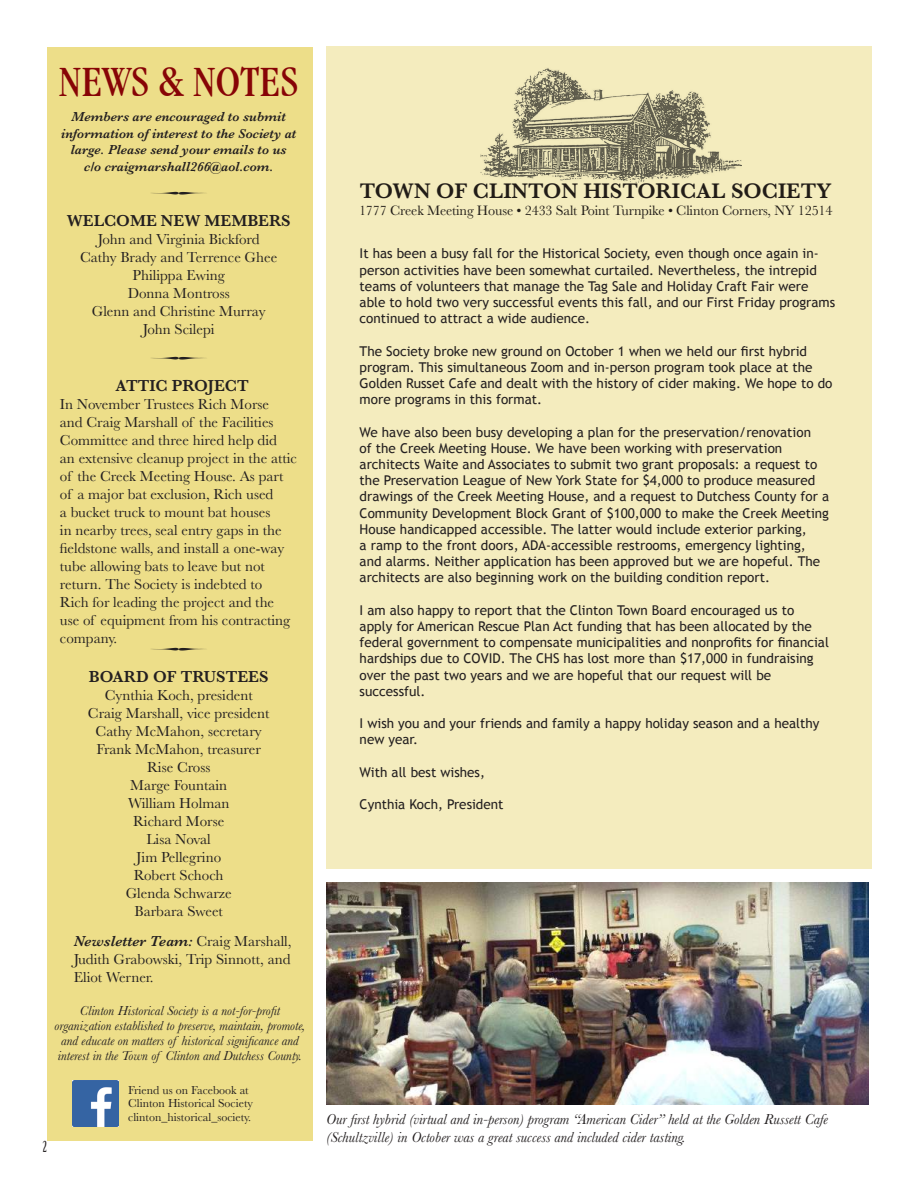
<style>
.page{position:relative;width:918px;height:1188px;background:#fff}
.page>*{position:absolute;margin:0;border:0;box-sizing:border-box;transform-origin:0 0}
.t1{font:condensed 45px "Garamond IT Cby BT";color:#870406}
.t2{font:600 21.9px "Baskerville";color:#231f20}
.t3{font:600 16.5px "Baskerville";color:#231f20}
.t4{font:15px/18px "Baskerville";color:#231f20;text-align:center}
.t5{font:italic 15px/18px "Baskerville";color:#231f20}
.t6{font:15px "Birch Std";color:#231f20}
.t7{font:14.25px "Baskerville";letter-spacing:-.01em;color:#231f20}
.t8{font:13.5px/16.2px "Trebuchet MS";color:#231f20}
.t9{font:italic 13.5px/15px "Baskerville";color:#231f20;text-align:center}
.t10{font:italic 600 13.5px/16.5px "Baskerville";color:#231f20;text-align:center}
.t11{font:12px/13.5px "Baskerville";color:#231f20}
.s1{font-weight:600;font-style:italic}
</style>
<div class="page">
<div style="left:326px;top:46px;width:546px;height:822px;background:#f4ecbe"></div>
<div style="left:47px;top:47px;width:266px;height:1094px;background:#edde89"></div>
<img style="left:72px;top:1080px;width:46px;height:46px">
<img style="left:480px;top:68px;width:261px;height:114px">
<img style="left:326px;top:882px;width:542px;height:223px">
<h1 class="t1" style="left:59px;top:56px;width:241px">NEWS &amp; NOTES</h1>
<p class="t10" style="left:61px;top:109px;width:237px">Members are encouraged to submit information of interest to the Society at large. Please send your emails to us c/o craigmarshall266@aol.com.</p>
<p class="t3" style="left:67px;top:209px;width:225px">WELCOME NEW MEMBERS</p>
<p class="t4" style="left:80px;top:230px;width:199px">John and Virginia Bickford<br>Cathy Brady and Terrence Ghee<br>Philippa Ewing<br>Donna Montross<br>Glenn and Christine Murray<br>John Scilepi</p>
<p class="t3" style="left:115px;top:374px;width:135px">ATTIC PROJECT</p>
<p class="t4" style="left:60px;top:395px;width:238px;text-align:left">In November Trustees Rich Morse<br>and Craig Marshall of the Facilities Committee and three hired help did<br>an extensive cleanup project in the attic of the Creek Meeting House. As part of a major bat exclusion, Rich used<br>a bucket truck to mount bat houses<br>in nearby trees, seal entry gaps in the fieldstone walls, and install a one-way tube allowing bats to leave but not return. The Society is indebted to<br>Rich for leading the project and the use of equipment from his contracting company.</p>
<p class="t3" style="left:89px;top:665px;width:181px">BOARD OF TRUSTEES</p>
<p class="t4" style="left:88px;top:686px;width:183px">Cynthia Koch, president<br>Craig Marshall, vice president<br>Cathy McMahon, secretary<br>Frank McMahon, treasurer<br>Rise Cross<br>Marge Fountain<br>William Holman<br>Richard Morse<br>Lisa Noval<br>Jim Pellegrino<br>Robert Schoch<br>Glenda Schwarze<br>Barbara Sweet</p>
<p class="t4" style="left:74px;top:933px;width:219px;text-align:justify"><span class="s1">Newsletter Team:</span> Craig Marshall, Judith Grabowski, Trip Sinnott, and Eliot Werner.</p>
<p class="t9" style="left:55px;top:1003px;width:252px">Clinton Historical Society is a not-for-profit organization established to preserve, maintain, promote, and educate on matters of historical significance and interest in the Town of Clinton and Dutchess County.</p>
<p class="t6" style="left:43px;top:1138px;width:6px">2</p>
<p class="t11" style="left:128px;top:1083px;width:126px">Friend us on Facebook at<br>Clinton Historical Society clinton_historical_society.</p>
<h2 class="t2" style="left:360px;top:176px;width:473px">TOWN OF CLINTON HISTORICAL SOCIETY</h2>
<p class="t7" style="left:359px;top:202px;width:475px">1777 Creek Meeting House • 2433 Salt Point Turnpike • Clinton Corners, NY 12514</p>
<p class="t8" style="left:360px;top:246px;width:477px">It has been a busy fall for the Historical Society, even though once again in&shy;person activities have been somewhat curtailed. Nevertheless, the intrepid teams of volunteers that manage the Tag Sale and Holiday Craft Fair were able to hold two very successful events this fall, and our First Friday programs continued to attract a wide audience.</p>
<p class="t8" style="left:360px;top:343px;width:474px">The Society broke new ground on October 1 when we held our first hybrid program. This simultaneous Zoom and in-person program took place at the Golden Russet Cafe and dealt with the history of cider making. We hope to do more programs in this format.</p>
<p class="t8" style="left:360px;top:424px;width:471px">We have also been busy developing a plan for the preservation/renovation<br>of the Creek Meeting House. We have been working with preservation architects Waite and Associates to submit two grant proposals: a request to the Preservation League of New York State for $4,000 to produce measured drawings of the Creek Meeting House, and a request to Dutchess County for a Community Development Block Grant of $100,000 to make the Creek Meeting House handicapped accessible. The latter would include exterior parking,<br>a ramp to the front doors, ADA-accessible restrooms, emergency lighting, and alarms. Neither application has been approved but we are hopeful. The architects are also beginning work on the building condition report.</p>
<p class="t8" style="left:360px;top:602px;width:471px">I am also happy to report that the Clinton Town Board encouraged us to apply for American Rescue Plan Act funding that has been allocated by the federal government to compensate municipalities and nonprofits for financial hardships due to COVID. The CHS has lost more than $17,000 in fundraising over the past two years and we are hopeful that our request will be successful.</p>
<p class="t8" style="left:360px;top:715px;width:461px">I wish you and your friends and family a happy holiday season and a healthy new year.</p>
<p class="t8" style="left:360px;top:764px;width:127px">With all best wishes,</p>
<p class="t8" style="left:360px;top:796px;width:145px">Cynthia Koch, President</p>
<p class="t5" style="left:326px;top:1110px;width:503px">Our first hybrid (virtual and in-person) program “American Cider” held at the Golden Russett Cafe (Schultzville) in October was a great success and included cider tasting.</p>
</div>
